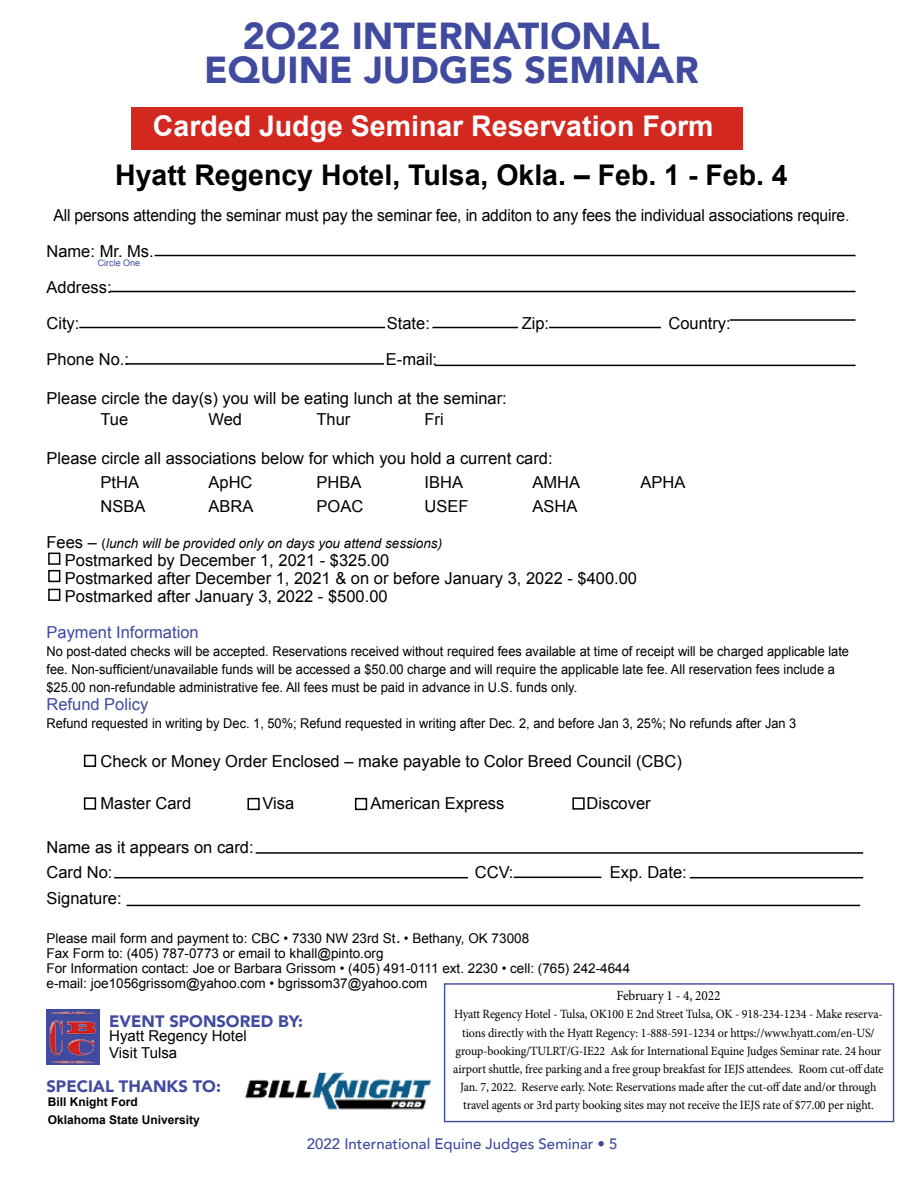
<style>
.page{position:relative;width:918px;height:1188px;background:#fff}
.page>*{position:absolute;margin:0;border:0;box-sizing:border-box;transform-origin:0 0}
.t1{font:900 37.5px/34.5px "Avenir";color:#404a9f}
.t2{font:700 28.5px "Arial";color:#000}
.t3{font:700 28.5px "Arial";color:#fff}
.t4{font:16.5px/18px "Arial";color:#000}
.t5{font:16.5px/36px "Arial";letter-spacing:-.01em;color:#000003;scale:.95 1}
.t6{font:900 16.5px "Avenir";color:#404a9f}
.t7{font:16.5px "Arial";color:#404a9f}
.t8{font:500 15px "Avenir";color:#404a9f}
.t9{font:15px/17.2px "Arial";color:#000}
.t10{font:14.1px "Minion Pro";letter-spacing:-.01em;color:#000;scale:.95 1}
.t11{font:13.5px/18px "Arial";color:#000;scale:.95 1}
.t12{font:13.5px/15px "Arial";color:#000}
.t13{font:italic 13.5px "Arial";color:#000}
.t14{font:12.6px/18.3px "Minion Pro";letter-spacing:-.01em;color:#000;text-align:center;scale:.95 1}
.t15{font:700 12px/18px "Arial";color:#000}
.t16{font:9px "Arial";color:#404a9f}
.s1{color:#593422}
.s2{color:#000}
.s3{font-style:normal;font-size:16.5px}
.s4{font-style:normal}
.s5{font-family:"Times";font-size:18px}
</style>
<div class="page">
<div style="left:444px;top:983px;width:450px;height:139px;border:1px solid #404a9f"></div>
<img style="left:46px;top:1009px;width:54px;height:56px">
<hr style="left:155px;top:255px;width:701px;height:1px;background:#000004">
<hr style="left:110px;top:291px;width:746px;height:1px;background:#000004">
<hr style="left:79px;top:327px;width:306px;height:1px;background:#000004">
<hr style="left:432px;top:327px;width:86px;height:1px;background:#000004">
<hr style="left:549px;top:327px;width:112px;height:1px;background:#000004">
<hr style="left:730px;top:319px;width:126px;height:2px;background:#000004">
<hr style="left:125px;top:363px;width:259px;height:2px;background:#000004">
<hr style="left:435px;top:365px;width:421px;height:1px;background:#000004">
<div style="left:131px;top:107px;width:612px;height:42px;background:#d3281f"></div>
<div style="left:48px;top:553px;width:12px;height:12px;background:#fff;border:2px solid #000004"></div>
<div style="left:48px;top:570px;width:12px;height:12px;background:#fff;border:2px solid #000103"></div>
<div style="left:48px;top:589px;width:12px;height:12px;background:#fff;border:2px solid #000201"></div>
<div style="left:84px;top:755px;width:12px;height:12px;background:#fff;border:2px solid #000100"></div>
<div style="left:84px;top:797px;width:12px;height:13px;background:#fff;border:2px solid #000100"></div>
<div style="left:355px;top:798px;width:12px;height:12px;background:#fff;border:2px solid #000100"></div>
<div style="left:247px;top:798px;width:13px;height:12px;background:#fff;border:2px solid #000100"></div>
<hr style="left:114px;top:877px;width:354px;height:1px;background:#000005">
<hr style="left:690px;top:877px;width:173px;height:1px;background:#000005">
<hr style="left:256px;top:852px;width:607px;height:2px;background:#000005">
<hr style="left:127px;top:905px;width:733px;height:1px;background:#000005">
<hr style="left:514px;top:877px;width:87px;height:1px;background:#000005">
<img style="left:245px;top:1072px;width:186px;height:38px">
<div style="left:572px;top:797px;width:13px;height:13px;background:#fff;border:2px solid #000100"></div>
<h1 class="t1" style="left:204px;top:18px;width:185px;text-indent:39px">2O22 INTERNATIONAL<br>EQUINE</h1>
<h1 class="t1" style="left:364px;top:52px;width:45px">JUDGES</h1>
<h1 class="t1" style="left:524px;top:52px;width:48px">SEMINAR</h1>
<h2 class="t3" style="left:153px;top:108px;width:562px">Carded Judge Seminar Reservation Form</h2>
<h2 class="t2" style="left:115px;top:157px;width:674px">Hyatt Regency Hotel, Tulsa, Okla. – Feb. 1 - Feb. 4</h2>
<p class="t5" style="left:46px;top:198px;width:847px;text-indent:7px">All persons attending the seminar must pay the seminar fee, in additon to any fees the individual associations require<span class="s1">.<br></span><span class="s2">Name: Mr. Ms.<br>Address:<br>City:</span></p>
<p class="t16" style="left:98px;top:257px;width:44px">Circle One</p>
<p class="t4" style="left:387px;top:315px;width:45px">State:</p>
<p class="t4" style="left:522px;top:315px;width:29px">Zip:</p>
<p class="t4" style="left:668px;top:315px;width:64px">Country:</p>
<p class="t4" style="left:46px;top:351px;width:84px">Phone No.:</p>
<p class="t4" style="left:386px;top:351px;width:53px">E-mail:</p>
<p class="t4" style="left:101px;top:388px;width:408px;line-height:21px;text-indent:-54px">Please circle the day(s) you will be eating lunch at the seminar:<br>Tue</p>
<p class="t4" style="left:209px;top:411px;width:35px">Wed</p>
<p class="t4" style="left:317px;top:411px;width:35px">Thur</p>
<p class="t4" style="left:425px;top:411px;width:21px">Fri</p>
<p class="t4" style="left:101px;top:447px;width:454px;line-height:24px;text-indent:-54px">Please circle all associations below for which you hold a current card:<br>PtHA</p>
<p class="t4" style="left:209px;top:474px;width:46px">ApHC</p>
<p class="t4" style="left:317px;top:474px;width:46px">PHBA</p>
<p class="t4" style="left:425px;top:474px;width:40px">IBHA</p>
<p class="t4" style="left:533px;top:474px;width:49px">AMHA</p>
<p class="t4" style="left:641px;top:474px;width:46px">APHA</p>
<p class="t4" style="left:101px;top:498px;width:46px">NSBA</p>
<p class="t4" style="left:209px;top:498px;width:46px">ABRA</p>
<p class="t4" style="left:317px;top:498px;width:48px">POAC</p>
<p class="t4" style="left:425px;top:498px;width:46px">USEF</p>
<p class="t4" style="left:533px;top:498px;width:46px">ASHA</p>
<p class="t13" style="left:46px;top:535px;width:397px"><span class="s3">Fees –</span> <span class="s4">(</span>lunch will be provided only on days you attend sessions)</p>
<p class="t4" style="left:65px;top:552px;width:574px">Postmarked by December 1, 2021 - $325.00<br>Postmarked after December 1, 2021 &amp; on or before January 3, 2022 - $400.00<br>Postmarked after January 3, 2022 - $500.00</p>
<p class="t7" style="left:46px;top:622px;width:154px">Payment Information</p>
<p class="t11" style="left:46px;top:643px;width:846px">No post-dated checks will be accepted. Reservations received without required fees available at time of receipt will be charged applicable late fee. Non-sufficient/unavailable funds will be accessed a $50.00 charge and will require the applicable late fee. All reservation fees include a $25.00 non-refundable administrative fee. All fees must be paid in advance in U.S. funds only.</p>
<p class="t7" style="left:46px;top:694px;width:103px">Refund Policy</p>
<p class="t11" style="left:46px;top:715px;width:791px">Refund requested in writing by Dec. 1, 50%; Refund requested in writing after Dec. 2, and before Jan 3, 25%; No refunds after Jan 3</p>
<p class="t4" style="left:101px;top:753px;width:583px">Check or Money Order Enclosed – make payable to Color Breed Council (CBC)</p>
<p class="t4" style="left:101px;top:795px;width:92px">Master Card</p>
<p class="t4" style="left:263px;top:795px;width:33px">Visa</p>
<p class="t4" style="left:371px;top:795px;width:135px">American Express</p>
<p class="t4" style="left:587px;top:795px;width:66px">Discover</p>
<p class="t4" style="left:46px;top:834px;width:209px;line-height:25.5px">Name as it appears on card:<br>Card No:</p>
<p class="t4" style="left:475px;top:864px;width:40px">CCV:</p>
<p class="t4" style="left:610px;top:864px;width:79px">Exp. Date:</p>
<p class="t4" style="left:46px;top:889px;width:77px">Signature:</p>
<p class="t12" style="left:46px;top:931px;width:585px">Please mail form and payment to: CBC • 7330 NW 23rd St<span class="s5">.</span> • Bethany, OK 73008<br>Fax Form to: (405) 787-0773 or email to khall@pinto.org<br>For Information contact: Joe or Barbara Grissom • (405) 491-0111 ext. 2230 • cell: (765) 242-4644 e-mail: joe1056grissom@yahoo.com • bgrissom37@yahoo.com</p>
<p class="t6" style="left:109px;top:1007px;width:34px">EVENT</p>
<p class="t6" style="left:169px;top:1007px;width:33px">SPONSORED</p>
<p class="t6" style="left:278px;top:1007px;width:26px">BY:</p>
<p class="t9" style="left:109px;top:1027px;width:139px">Hyatt Regency Hotel<br>Visit Tulsa</p>
<p class="t6" style="left:46px;top:1072px;width:31px">SPECIAL</p>
<p class="t6" style="left:119px;top:1072px;width:23px">THAN</p>
<p class="t6" style="left:167px;top:1072px;width:56px">KS TO:</p>
<p class="t15" style="left:48px;top:1093px;width:154px">Bill Knight Ford<br>Oklahoma State University</p>
<p class="t10" style="left:616px;top:986px;width:111px">February 1 - 4, 2022</p>
<p class="t14" style="left:453px;top:1005px;width:454px">Hyatt Regency Hotel - Tulsa, OK100 E 2nd Street Tulsa, OK - 918-234-1234 - Make reserva&shy;tions directly with the Hyatt Regency: 1-888-591-1234 or https://www.hyatt.com/en-US/ group-booking/TULRT/G-IE22 Ask for International Equine Judges Seminar rate. 24 hour airport shuttle, free parking and a free group breakfast for IEJS attendees. Room cut-off date Jan. 7, 2022. Reserve early. Note: Reservations made after the cut-off date and/or through travel agents or 3rd party booking sites may not receive the IEJS rate of $77.00 per night.</p>
<p class="t8" style="left:307px;top:1131px;width:312px">2022 International Equine Judges Seminar • 5</p>
</div>
